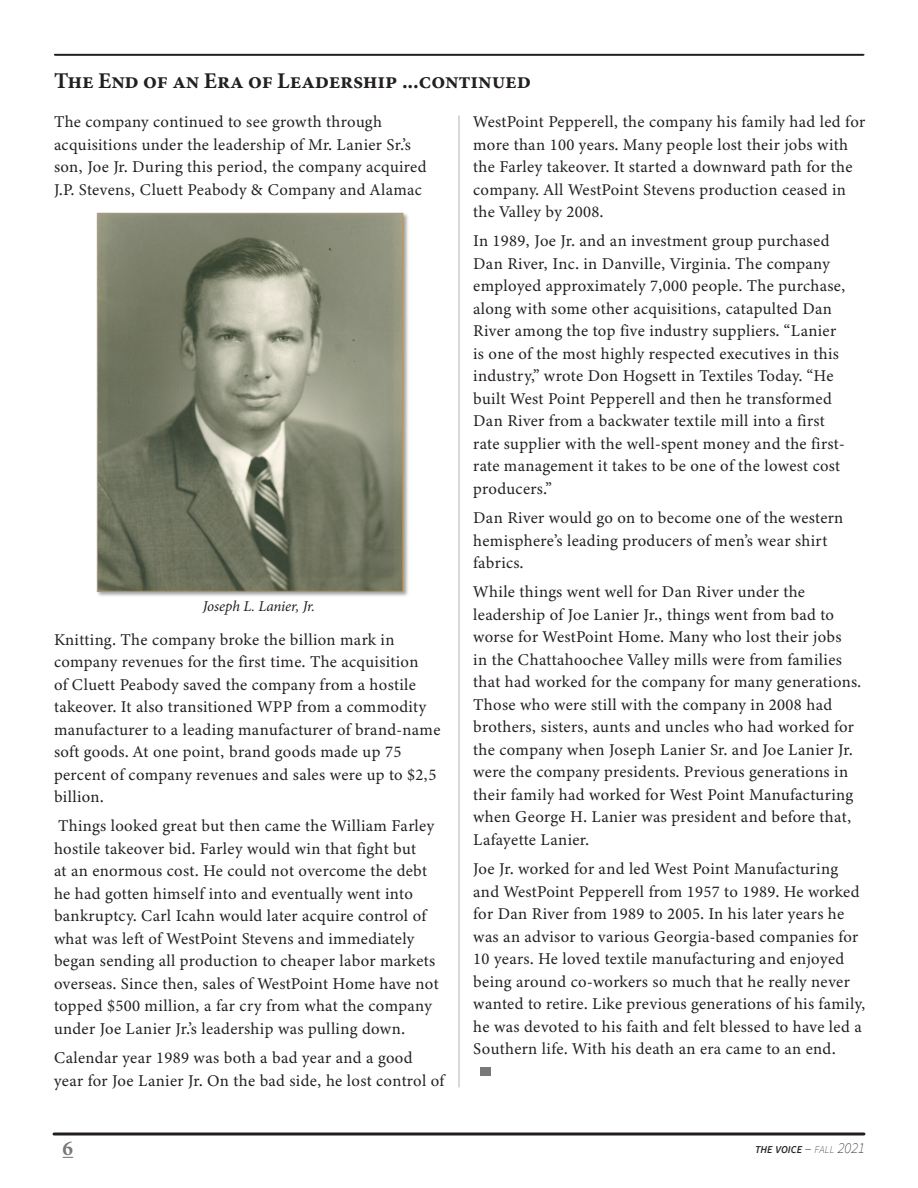
<style>
.page{position:relative;width:918px;height:1188px;background:#fff}
.page>*{position:absolute;margin:0;border:0;box-sizing:border-box;transform-origin:0 0}
.t1{font:700 22.5px "Minion Pro";letter-spacing:-.01em;color:#231f20}
.t2{font:700 21px "Minion Pro";color:#76787b}
.Footnote{font:16.5px/22.5px "Minion Variable Concept";letter-spacing:.02em;color:#231f20}
.t3{font:italic 15px "Minion Pro";letter-spacing:-.005em;color:#231f20}
.t4{font:italic 600 10.5px "Source Sans Pro";color:#231f20}
.s1{font-weight:200;font-size:15px}
.s2{font-weight:200}
</style>
<div class="page">
<svg style="left:54px;top:1132px;width:810px;height:4px;background:#595657"></svg>
<div style="left:480px;top:1067px;width:11px;height:9px;background:#7b7879"></div>
<div style="left:96px;top:212px;width:313px;height:386px;background:#231f20;opacity:.43"></div>
<img style="left:99px;top:215px;width:302px;height:375px">
<div style="left:97px;top:213px;width:306px;height:379px;border:1px solid #c3945d"></div>
<hr style="left:55px;top:54px;width:809px;height:2px;background:#231f20">
<hr style="left:459px;top:116px;width:1px;height:971px;background:#b2b3b7">
<p class="t1" style="left:54px;top:65px;width:478px">The End of an Era of Leadership ...continued</p>
<p class="Footnote" style="left:54px;top:111px;width:374px">The company continued to see growth through acquisitions under the leadership of Mr. Lanier Sr.’s son, Joe Jr. During this period, the company acquired J.P. Stevens, Cluett Peabody &amp; Company and Alamac</p>
<p class="t3" style="left:203px;top:596px;width:114px">Joseph L. Lanier, Jr.</p>
<p class="Footnote" style="left:54px;top:628px;width:388px">Knitting. The company broke the billion mark in company revenues for the first time. The acquisition<br>of Cluett Peabody saved the company from a hostile takeover. It also transitioned WPP from a commodity manufacturer to a leading manufacturer of brand-name soft goods. At one point, brand goods made up 75 percent of company revenues and sales were up to $2,5 billion.</p>
<p class="Footnote" style="left:54px;top:815px;width:386px">Things looked great but then came the William Farley hostile takeover bid. Farley would win that fight but<br>at an enormous cost. He could not overcome the debt he had gotten himself into and eventually went into bankruptcy. Carl Icahn would later acquire control of what was left of WestPoint Stevens and immediately began sending all production to cheaper labor markets overseas. Since then, sales of WestPoint Home have not topped $500 million, a far cry from what the company under Joe Lanier Jr.’s leadership was pulling down.</p>
<p class="Footnote" style="left:54px;top:1047px;width:392px">Calendar year 1989 was both a bad year and a good year for Joe Lanier Jr. On the bad side, he lost control of</p>
<p class="Footnote" style="left:473px;top:111px;width:394px">WestPoint Pepperell, the company his family had led for more than 100 years. Many people lost their jobs with the Farley takeover. It started a downward path for the company. All WestPoint Stevens production ceased in the Valley by 2008.</p>
<p class="Footnote" style="left:473px;top:230px;width:374px">In 1989, Joe Jr. and an investment group purchased Dan River, Inc. in Danville, Virginia. The company employed approximately 7,000 people. The purchase, along with some other acquisitions, catapulted Dan River among the top five industry suppliers. “Lanier is one of the most highly respected executives in this industry,” wrote Don Hogsett in Textiles Today. “He built West Point Pepperell and then he transformed Dan River from a backwater textile mill into a first rate supplier with the well-spent money and the first&shy;rate management it takes to be one of the lowest cost producers.”</p>
<p class="Footnote" style="left:473px;top:507px;width:372px">Dan River would go on to become one of the western hemisphere’s leading producers of men’s wear shirt fabrics.</p>
<p class="Footnote" style="left:473px;top:581px;width:389px">While things went well for Dan River under the leadership of Joe Lanier Jr., things went from bad to worse for WestPoint Home. Many who lost their jobs<br>in the Chattahoochee Valley mills were from families that had worked for the company for many generations.<br>Those who were still with the company in 2008 had brothers, sisters, aunts and uncles who had worked for the company when Joseph Lanier Sr. and Joe Lanier Jr. were the company presidents. Previous generations in their family had worked for West Point Manufacturing when George H. Lanier was president and before that, Lafayette Lanier.</p>
<p class="Footnote" style="left:473px;top:858px;width:393px">Joe Jr. worked for and led West Point Manufacturing and WestPoint Pepperell from 1957 to 1989. He worked for Dan River from 1989 to 2005. In his later years he was an advisor to various Georgia-based companies for 10 years. He loved textile manufacturing and enjoyed being around co-workers so much that he really never wanted to retire. Like previous generations of his family, he was devoted to his faith and felt blessed to have led a Southern life. With his death an era came to an end.</p>
<p class="t2" style="left:63px;top:1134px;width:12px">6</p>
<p class="t4" style="left:755px;top:1143px;width:111px">THE VOICE <span class="s1">–</span> <span class="s2">fall</span> <span class="s1">2021</span></p>
</div>
